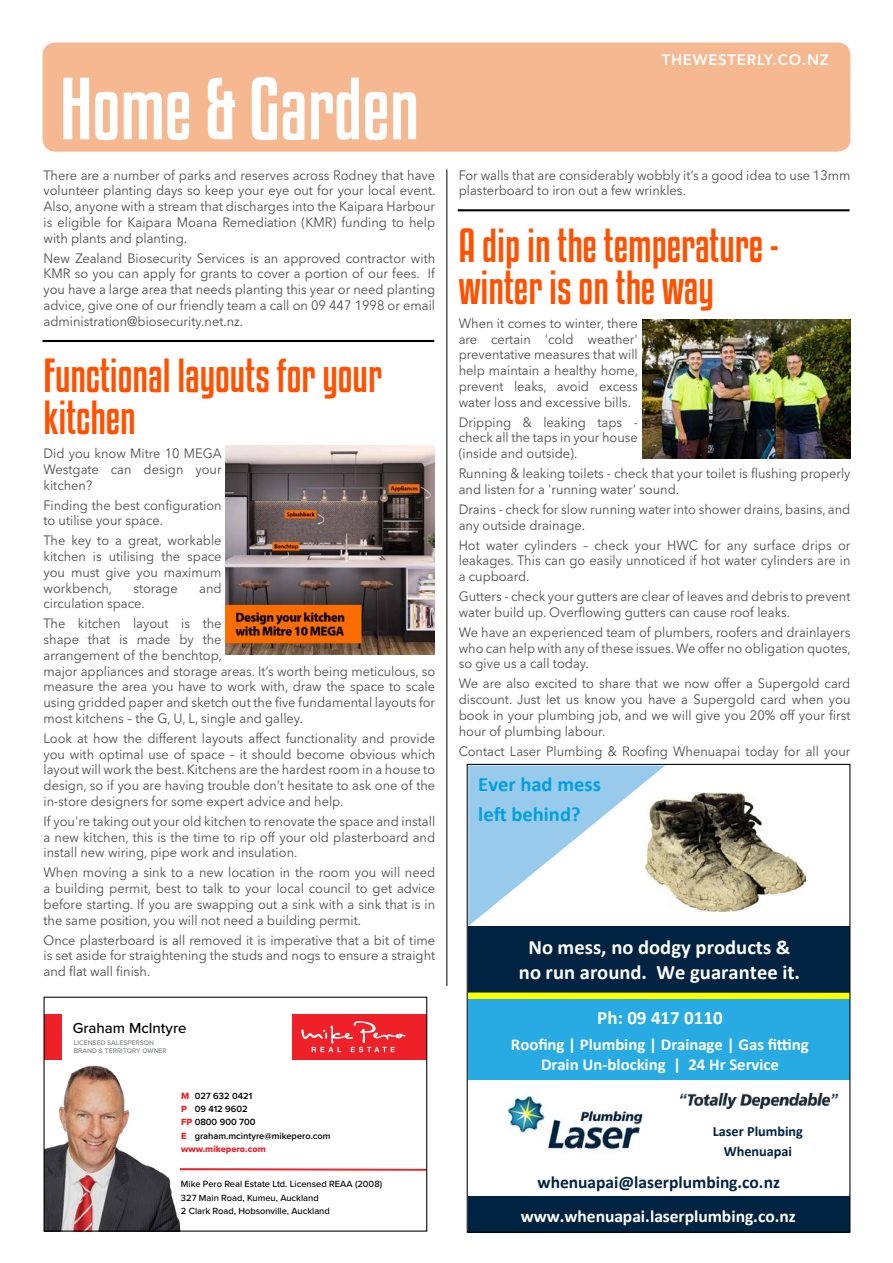
<style>
.page{position:relative;width:893px;height:1263px;background:#fff}
.page>*{position:absolute;margin:0;border:0;box-sizing:border-box;transform-origin:0 0}
.t1{font:78px "Kenyan Coffee Rg";color:#fff}
.t2{font:42px/42px "Kenyan Coffee Rg";color:#ff5100}
.t3{font:700 20.4px/24.9px "Calibri";color:#fff;text-align:center}
.t4{font:700 20.4px/29.7px "Calibri";color:#00a0df}
.t5{font:700 18.9px "Calibri";color:#fff}
.t6{font:700 17.4px "Calibri";letter-spacing:-.005em;color:#fff}
.t7{font:700 17.4px "Calibri";letter-spacing:-.005em;color:#002341}
.t8{font:700 16.65px/20.2px "Calibri";color:#fff;text-align:center}
.t9{font:800 15px "Avenir LT Std";letter-spacing:.05em;color:#fff}
.t10{font:500 15px "Proxima Nova";color:#000}
.t11{font:700 14.1px/20.5px "Calibri";color:#002341;text-align:center}
.t12{font:13.5px/15.8px "Avenir Next LT Pro";color:#4d4d4f;text-align:justify;scale:.95 1}
.t13{font:500 9.3px/13.4px "Proxima Nova";color:#000}
.t14{font:600 9.3px/13.4px "Proxima Nova";color:#000}
.t15{font:9.3px/13.4px "Proxima Nova Extrabld";color:#ed2127}
.t16{font:500 6.9px/8.2px "Proxima Nova";color:#808285}
.s1{font-family:"Proxima Nova";font-weight:600;color:#000}
</style>
<div class="page">
<div style="left:43px;top:43px;width:807px;height:109px;background:#f5b891;border-radius:13px"></div>
<hr style="left:446px;top:169px;width:1px;height:817px;background:#000">
<hr style="left:43px;top:340px;width:391px;height:2px;background:#000">
<hr style="left:458px;top:209px;width:391px;height:2px;background:#000">
<img style="left:226px;top:446px;width:208px;height:208px">
<div style="left:468px;top:926px;width:382px;height:67px;background:#002341"></div>
<img style="left:680px;top:1094px;width:158px;height:14px">
<div style="left:468px;top:992px;width:382px;height:8px;background:#ff0"></div>
<div style="left:468px;top:1196px;width:382px;height:36px;background:#002341"></div>
<div style="left:468px;top:1000px;width:382px;height:80px;background:#28abe2"></div>
<img style="left:507px;top:1095px;width:138px;height:55px">
<img style="left:665px;top:792px;width:140px;height:119px">
<svg style="left:469px;top:766px;width:196px;height:160px"></svg>
<img style="left:642px;top:319px;width:208px;height:139px">
<img style="left:46px;top:1043px;width:135px;height:186px">
<div style="left:44px;top:1014px;width:17px;height:46px;background:#ed2127"></div>
<div style="left:292px;top:1014px;width:135px;height:46px;background:#ed2127"></div>
<svg style="left:301px;top:1021px;width:105px;height:31px"></svg>
<svg style="left:179px;top:1167px;width:246px;height:4px"></svg>
<hr style="left:180px;top:1168px;width:247px;height:2px;background:#ed2127">
<div style="left:44px;top:997px;width:383px;height:234px;border:1px solid #000"></div>
<p class="t1" style="left:60px;top:56px;width:361px">Home &amp; Garden</p>
<p class="t12" style="left:44px;top:167px;width:414px">There are a number of parks and reserves across Rodney that have volunteer planting days so keep your eye out for your local event.<br>Also, anyone with a stream that discharges into the Kaipara Harbour is eligible for Kaipara Moana Remediation (KMR) funding to help with plants and planting.</p>
<p class="t12" style="left:44px;top:250px;width:414px">New Zealand Biosecurity Services is an approved contractor with KMR so you can apply for grants to cover a portion of our fees. If you have a large area that needs planting this year or need planting advice, give one of our friendly team a call on 09 447 1998 or email administration@biosecurity.net.nz.</p>
<p class="t2" style="left:44px;top:353px;width:340px">Functional layouts for your kitchen</p>
<p class="t12" style="left:44px;top:445px;width:189px">Did you know Mitre 10 MEGA Westgate can design your kitchen?</p>
<p class="t12" style="left:44px;top:497px;width:189px">Finding the best configuration to utilise your space.</p>
<p class="t12" style="left:44px;top:533px;width:189px">The key to a great, workable kitchen is utilising the space you must give you maximum workbench,</p>
<p class="t12" style="left:133px;top:580px;width:48px">storage</p>
<p class="t12" style="left:199px;top:580px;width:25px">and</p>
<p class="t12" style="left:44px;top:596px;width:108px">circulation space.</p>
<p class="t12" style="left:44px;top:616px;width:414px;text-align:left">The kitchen layout is the<br>shape that is made by the<br>arrangement of the benchtop,<br>major appliances and storage areas. It’s worth being meticulous, so measure the area you have to work with, draw the space to scale using gridded paper and sketch out the five fundamental layouts for most kitchens – the G, U, L, single and galley.</p>
<p class="t12" style="left:44px;top:730px;width:414px">Look at how the different layouts affect functionality and provide you with optimal use of space – it should become obvious which layout will work the best. Kitchens are the hardest room in a house to design, so if you are having trouble don’t hesitate to ask one of the in-store designers for some expert advice and help.</p>
<p class="t12" style="left:44px;top:813px;width:414px">If you're taking out your old kitchen to renovate the space and install a new kitchen, this is the time to rip off your old plasterboard and install new wiring, pipe work and insulation.</p>
<p class="t12" style="left:44px;top:865px;width:414px">When moving a sink to a new location in the room you will need a building permit, best to talk to your local council to get advice before starting. If you are swapping out a sink with a sink that is in the same position, you will not need a building permit.</p>
<p class="t12" style="left:44px;top:932px;width:414px">Once plasterboard is all removed it is imperative that a bit of time is set aside for straightening the studs and nogs to ensure a straight and flat wall finish.</p>
<p class="t10" style="left:73px;top:1017px;width:115px">Graham McIntyre</p>
<p class="t16" style="left:74px;top:1038px;width:94px">LICENSED SALESPERSON<br>BRAND &amp; TERRITORY OWNER</p>
<p class="t15" style="left:181px;top:1089px;width:86px">M<br>P<br>FP <span class="s1">0800 900 700<br></span>E www.mikepero.com</p>
<p class="t14" style="left:195px;top:1088px;width:59px">027 632 0421<br>09 412 9602</p>
<p class="t14" style="left:195px;top:1128px;width:137px">graham.mcintyre@mikepero.com</p>
<p class="t13" style="left:181px;top:1177px;width:203px">Mike Pero Real Estate Ltd. Licensed REAA (2008)<br>327 Main Road, Kumeu, Auckland<br>2 Clark Road, Hobsonville, Auckland</p>
<p class="t9" style="left:662px;top:50px;width:169px">THEWESTERLY.CO.NZ</p>
<p class="t12" style="left:459px;top:167px;width:414px">For walls that are considerably wobbly it’s a good idea to use 13mm plasterboard to iron out a few wrinkles.</p>
<p class="t2" style="left:459px;top:222px;width:321px">A dip in the temperature - winter is on the way</p>
<p class="t12" style="left:459px;top:315px;width:190px">When it comes to winter, there are certain 'cold weather' preventative measures that will help maintain a healthy home, prevent leaks, avoid excess water loss and excessive bills.</p>
<p class="t12" style="left:459px;top:414px;width:190px">Dripping &amp; leaking taps - check all the taps in your house (inside and outside).</p>
<p class="t12" style="left:459px;top:465px;width:414px">Running &amp; leaking toilets - check that your toilet is flushing properly and listen for a 'running water' sound.</p>
<p class="t12" style="left:459px;top:501px;width:414px">Drains - check for slow running water into shower drains, basins, and any outside drainage.</p>
<p class="t12" style="left:459px;top:537px;width:414px">Hot water cylinders – check your HWC for any surface drips or leakages. This can go easily unnoticed if hot water cylinders are in a cupboard.</p>
<p class="t12" style="left:459px;top:588px;width:414px">Gutters - check your gutters are clear of leaves and debris to prevent water build up. Overflowing gutters can cause roof leaks.</p>
<p class="t12" style="left:459px;top:624px;width:414px">We have an experienced team of plumbers, roofers and drainlayers who can help with any of these issues. We offer no obligation quotes, so give us a call today.</p>
<p class="t12" style="left:459px;top:676px;width:414px">We are also excited to share that we now offer a Supergold card discount. Just let us know you have a Supergold card when you book in your plumbing job, and we will give you 20% off your first hour of plumbing labour.</p>
<p class="t12" style="left:459px;top:743px;width:414px">Contact Laser Plumbing &amp; Roofing Whenuapai today for all your</p>
<p class="t4" style="left:478px;top:770px;width:124px">Ever had mess left behind?</p>
<p class="t3" style="left:519px;top:934px;width:283px">No mess, no dodgy products &amp; no run around. We guarantee it.</p>
<p class="t5" style="left:597px;top:1006px;width:127px">Ph: 09 417 0110</p>
<p class="t8" style="left:511px;top:1034px;width:299px">Roofing | Plumbing | Drainage | Gas fitting<br>Drain Un-blocking | 24 Hr Service</p>
<p class="t11" style="left:713px;top:1120px;width:92px">Laser Plumbing<br>Whenuapai</p>
<p class="t7" style="left:538px;top:1171px;width:244px">whenuapai@laserplumbing.co.nz</p>
<p class="t6" style="left:521px;top:1205px;width:276px">www.whenuapai.laserplumbing.co.nz</p>
</div>
